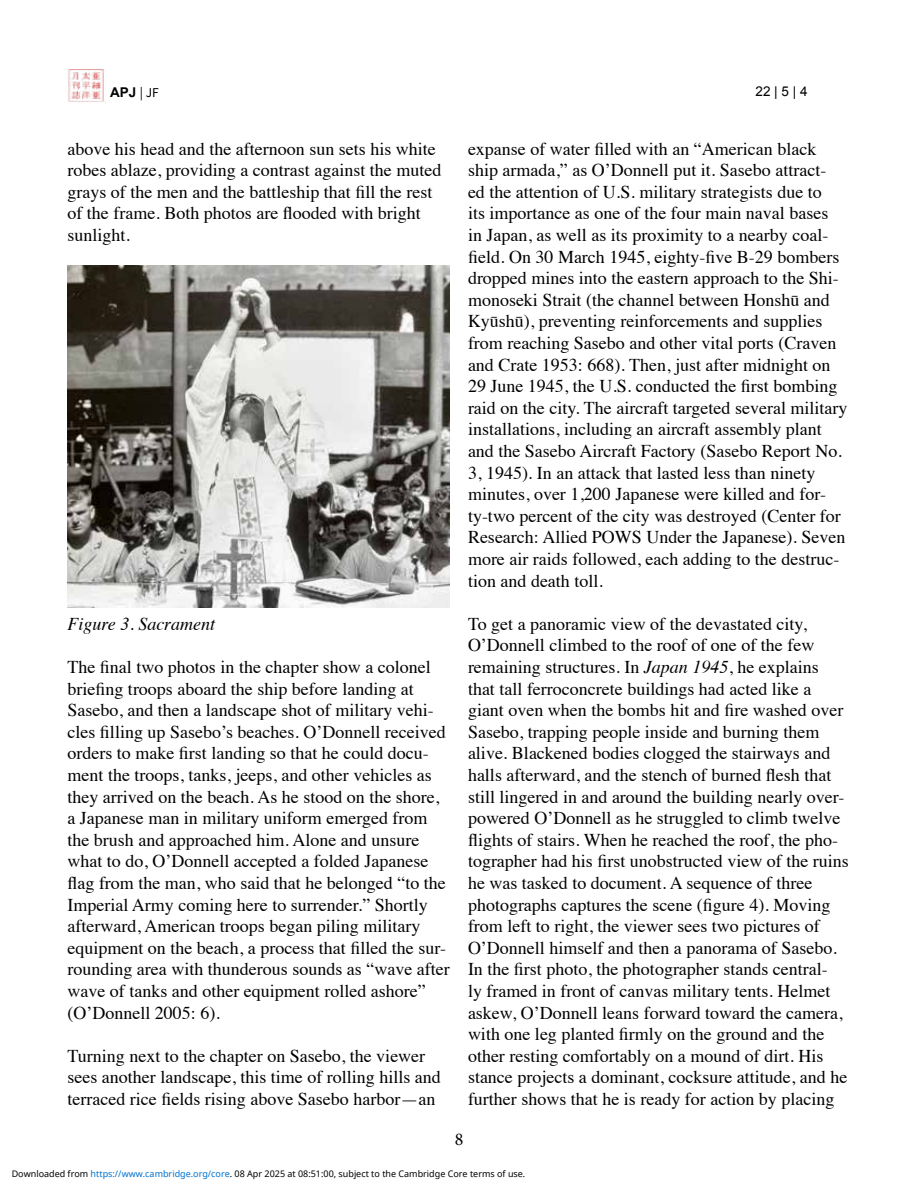
<style>
.page{position:relative;width:918px;height:1188px;background:#fff}
.page>*{position:absolute;margin:0;border:0;box-sizing:border-box;transform-origin:0 0}
.t1{font:18px/21.6px "Times";color:#000}
.t2{font:italic 18px "Times";color:#000}
.t3{font:18px "Minion Pro";color:#000}
.t4{font:700 13.5px "Arial";color:#030000}
.t5{font:13.5px "Arial";color:#000101}
.t6{font:9px "Noto Sans";color:#000}
.s1{font-family:"Source Sans 3";font-weight:400}
.s2{font-style:italic}
.s3{color:#0172cf}
</style>
<div class="page">
<img style="left:68px;top:69px;width:38px;height:34px">
<img style="left:68px;top:266px;width:382px;height:342px">
<p class="t4" style="left:110px;top:84px;width:50px">APJ <span class="s1">| JF</span></p>
<p class="t5" style="left:756px;top:83px;width:54px">22 | 5 | 4</p>
<p class="t1" style="left:68px;top:136px;width:375px">above his head and the afternoon sun sets his white robes ablaze, providing a contrast against the muted grays of the men and the battleship that fill the rest of the frame. Both photos are flooded with bright sunlight.</p>
<p class="t2" style="left:68px;top:608px;width:149px">Figure 3. Sacrament</p>
<p class="t1" style="left:68px;top:655px;width:384px">The final two photos in the chapter show a colonel briefing troops aboard the ship before landing at Sasebo, and then a landscape shot of military vehi&shy;cles filling up Sasebo’s beaches. O’Donnell received orders to make first landing so that he could docu&shy;ment the troops, tanks, jeeps, and other vehicles as they arrived on the beach. As he stood on the shore, a Japanese man in military uniform emerged from the brush and approached him. Alone and unsure what to do, O’Donnell accepted a folded Japanese flag from the man, who said that he belonged “to the Imperial Army coming here to surrender.” Shortly afterward, American troops began piling military equipment on the beach, a process that filled the sur&shy;rounding area with thunderous sounds as “wave after wave of tanks and other equipment rolled ashore” (O’Donnell 2005: 6).</p>
<p class="t1" style="left:68px;top:1043px;width:375px">Turning next to the chapter on Sasebo, the viewer sees another landscape, this time of rolling hills and terraced rice fields rising above Sasebo harbor—an</p>
<p class="t1" style="left:468px;top:136px;width:381px">expanse of water filled with an “American black ship armada,” as O’Donnell put it. Sasebo attract&shy;ed the attention of U.S. military strategists due to<br>its importance as one of the four main naval bases<br>in Japan, as well as its proximity to a nearby coal&shy;field. On 30 March 1945, eighty-five B-29 bombers dropped mines into the eastern approach to the Shi&shy;monoseki Strait (the channel between Honshū and Kyūshū), preventing reinforcements and supplies from reaching Sasebo and other vital ports (Craven and Crate 1953: 668). Then, just after midnight on 29 June 1945, the U.S. conducted the first bombing raid on the city. The aircraft targeted several military installations, including an aircraft assembly plant and the Sasebo Aircraft Factory (Sasebo Report No.<br>3, 1945). In an attack that lasted less than ninety minutes, over 1,200 Japanese were killed and for&shy;ty-two percent of the city was destroyed (Center for Research: Allied POWS Under the Japanese). Seven more air raids followed, each adding to the destruc&shy;tion and death toll.</p>
<p class="t1" style="left:468px;top:611px;width:382px">To get a panoramic view of the devastated city, O’Donnell climbed to the roof of one of the few remaining structures. In <span class="s2">Japan 1945</span>, he explains that tall ferroconcrete buildings had acted like a giant oven when the bombs hit and fire washed over Sasebo, trapping people inside and burning them alive. Blackened bodies clogged the stairways and halls afterward, and the stench of burned flesh that still lingered in and around the building nearly over&shy;powered O’Donnell as he struggled to climb twelve flights of stairs. When he reached the roof, the pho&shy;tographer had his first unobstructed view of the ruins he was tasked to document. A sequence of three photographs captures the scene (figure 4). Moving from left to right, the viewer sees two pictures of O’Donnell himself and then a panorama of Sasebo.<br>In the first photo, the photographer stands central-<br>ly framed in front of canvas military tents. Helmet askew, O’Donnell leans forward toward the camera, with one leg planted firmly on the ground and the other resting comfortably on a mound of dirt. His stance projects a dominant, cocksure attitude, and he further shows that he is ready for action by placing</p>
<p class="t3" style="left:455px;top:1127px;width:10px">8</p>
<p class="t6" style="left:12px;top:1168px;width:515px">Downloaded from <span class="s3">https://www.cambridge.org/core</span>. 08 Apr 2025 at 08:51:00, subject to the Cambridge Core terms of use.</p>
</div>
